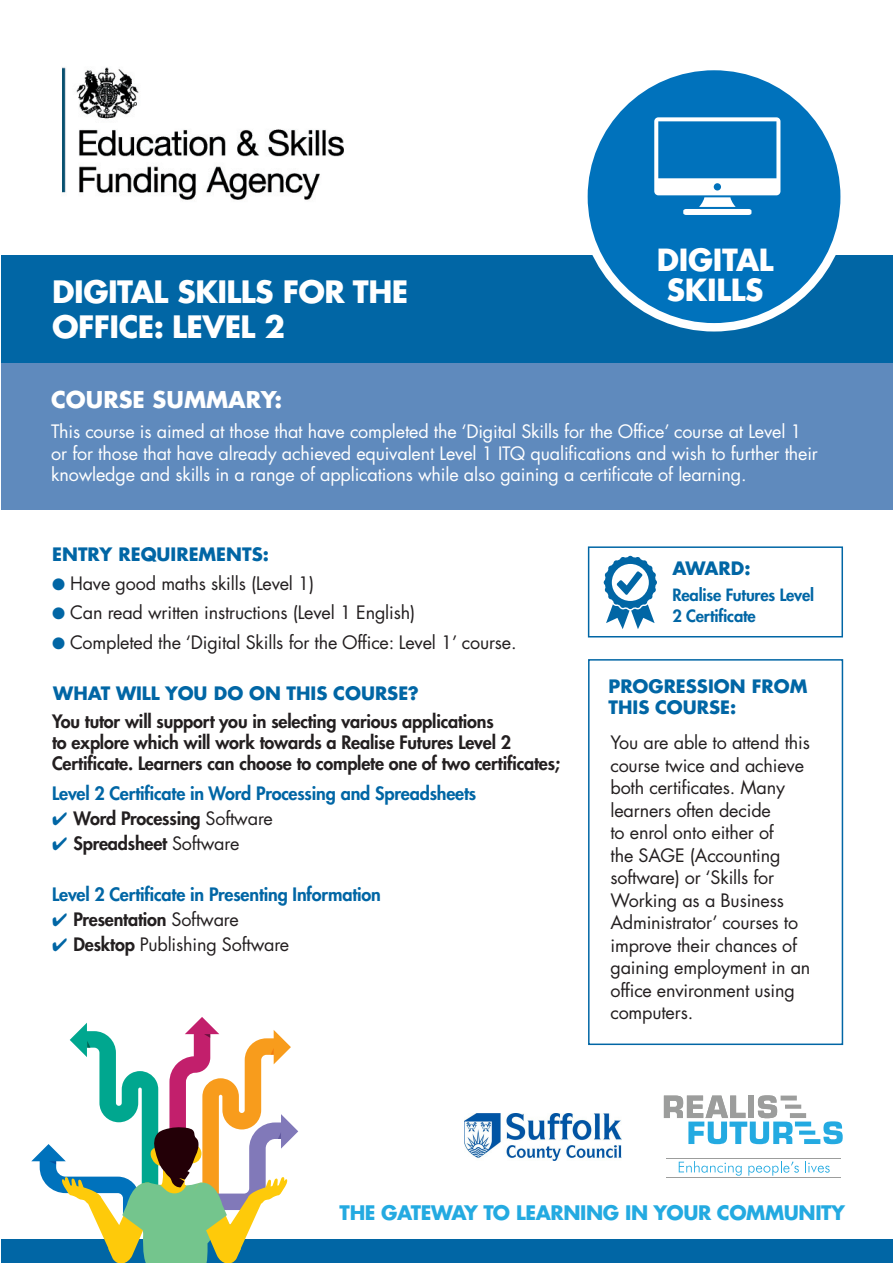
<style>
.page{position:relative;width:893px;height:1263px;background:#fff}
.page>*{position:absolute;margin:0;border:0;box-sizing:border-box;transform-origin:0 0}
.t1{font:700 30px/34.5px "Futura LT Pro";letter-spacing:-.02em;color:#fff}
.t2{font:700 29.7px/29.5px "Futura LT Pro";letter-spacing:-.01em;color:#fff;text-align:center}
.t3{font:700 22.5px "Futura LT Pro";color:#fff}
.t4{font:700 19.5px "Futura LT Pro";letter-spacing:-.02em;color:#24aae1}
.t5{font:18px/22.5px "Futura LT Pro";letter-spacing:-.01em;color:#231f20}
.t6{font:18px/21.6px "Futura LT Pro";letter-spacing:-.01em;color:#fff}
.t7{font:800 18px/21px "Futura LT Pro";letter-spacing:-.01em;color:#231f20}
.t8{font:800 18px "Futura LT Pro";letter-spacing:-.01em;color:#0166a5}
.t9{font:700 18px/21.6px "Futura LT Pro";color:#0166a5}
.t10{font:800 16.5px/21px "Futura LT Pro";letter-spacing:-.01em;color:#0166a5}
.s1{color:#0166a5}
.s2{font-weight:400}
.s3{font-weight:800}
</style>
<div class="page">
<img style="left:62px;top:67px;width:282px;height:133px">
<div style="left:1px;top:362px;width:892px;height:147px;background:#5f8abd"></div>
<div style="left:1px;top:255px;width:892px;height:107px;background:#0166a5"></div>
<div style="left:781px;top:1095px;width:16px;height:5px;background:#9c9d9c"></div>
<div style="left:785px;top:1104px;width:16px;height:5px;background:#9c9d9c"></div>
<div style="left:790px;top:1113px;width:16px;height:5px;background:#9c9d9c"></div>
<hr style="left:666px;top:1158px;width:175px;height:1px;background:#9c9d9c">
<hr style="left:666px;top:1177px;width:175px;height:1px;background:#9c9d9c">
<div style="left:795px;top:1121px;width:16px;height:5px;background:#24aae1"></div>
<div style="left:799px;top:1130px;width:16px;height:5px;background:#24aae1"></div>
<div style="left:804px;top:1139px;width:16px;height:5px;background:#24aae1"></div>
<svg style="left:823px;top:1121px;width:20px;height:23px"></svg>
<svg style="left:664px;top:1095px;width:128px;height:49px"></svg>
<svg style="left:679px;top:1161px;width:63px;height:15px"></svg>
<svg style="left:748px;top:1161px;width:51px;height:15px"></svg>
<svg style="left:805px;top:1161px;width:25px;height:12px"></svg>
<img style="left:464px;top:1113px;width:157px;height:48px">
<div style="left:1px;top:1240px;width:892px;height:23px;background:#0166a5"></div>
<svg style="left:31px;top:1017px;width:267px;height:246px"></svg>
<div style="left:588px;top:546px;width:255px;height:91px;border:2px solid #0166a5"></div>
<svg style="left:603px;top:555px;width:54px;height:74px"></svg>
<div style="left:588px;top:659px;width:255px;height:386px;border:2px solid #0166a5"></div>
<div style="left:583px;top:66px;width:262px;height:261px;background:#0072bc;border-radius:50%"></div>
<div style="left:579px;top:62px;width:270px;height:269px;border:8px solid #fff;border-radius:50%"></div>
<svg style="left:654px;top:117px;width:126px;height:98px"></svg>
<p class="t1" style="left:52px;top:274px;width:358px">DIGITAL SKILLS FOR THE<br>OFFICE: LEVEL 2</p>
<p class="t2" style="left:323px;top:278px;width:76px">ESOL</p>
<p class="t2" style="left:657px;top:244px;width:118px">DIGITAL<br>SKILLS</p>
<p class="t3" style="left:51px;top:382px;width:232px">COURSE SUMMARY:</p>
<p class="t6" style="left:51px;top:420px;width:768px">This course is aimed at those that have completed the ‘Digital Skills for the Office’ course at Level 1 or for those that have already achieved equivalent Level 1 ITQ qualifications and wish to further their knowledge and skills in a range of applications while also gaining a certificate of learning.</p>
<p class="t9" style="left:52px;top:543px;width:218px">ENTRY REQUIREMENTS:</p>
<p class="t5" style="left:52px;top:572px;width:264px"><span class="s1">●</span> Have good maths skills (Level 1)</p>
<p class="t5" style="left:52px;top:601px;width:364px"><span class="s1">●</span> Can read written instructions (Level 1 English)</p>
<p class="t5" style="left:52px;top:631px;width:466px"><span class="s1">●</span> Completed the ‘Digital Skills for the Office: Level 1’ course.</p>
<p class="t9" style="left:673px;top:557px;width:80px">AWARD:</p>
<p class="t10" style="left:673px;top:583px;width:143px">Realise Futures Level<br>2 Certificate</p>
<p class="t9" style="left:53px;top:682px;width:367px">WHAT WILL YOU DO ON THIS COURSE?</p>
<p class="t9" style="left:608px;top:675px;width:201px">PROGRESSION FROM<br>THIS COURSE:</p>
<p class="t7" style="left:52px;top:710px;width:509px">You tutor will support you in selecting various applications<br>to explore which will work towards a Realise Futures Level 2<br>Certificate. Learners can choose to complete one of two certificates;</p>
<p class="t8" style="left:52px;top:779px;width:425px">Level 2 Certificate in Word Processing and Spreadsheets</p>
<p class="t7" style="left:52px;top:807px;width:222px"><span class="s1">✔</span> Word Processing <span class="s2">Software</span></p>
<p class="t7" style="left:52px;top:832px;width:189px"><span class="s1">✔</span> Spreadsheet <span class="s2">Software</span></p>
<p class="t8" style="left:52px;top:880px;width:330px">Level 2 Certificate in Presenting Information</p>
<p class="t7" style="left:52px;top:908px;width:188px"><span class="s1">✔</span> Presentation <span class="s2">Software</span></p>
<p class="t5" style="left:52px;top:933px;width:239px"><span class="s1">✔</span> <span class="s3">Desktop</span> Publishing Software</p>
<p class="t5" style="left:610px;top:731px;width:201px">You are able to attend this course twice and achieve both certificates. Many learners often decide<br>to enrol onto either of<br>the SAGE (Accounting software) or ‘Skills for<br>Working as a Business<br>Administrator’ courses to improve their chances of gaining employment in an office environment using computers.</p>
<p class="t4" style="left:340px;top:1197px;width:507px">THE GATEWAY TO LEARNING IN YOUR COMMUNITY</p>
</div>
